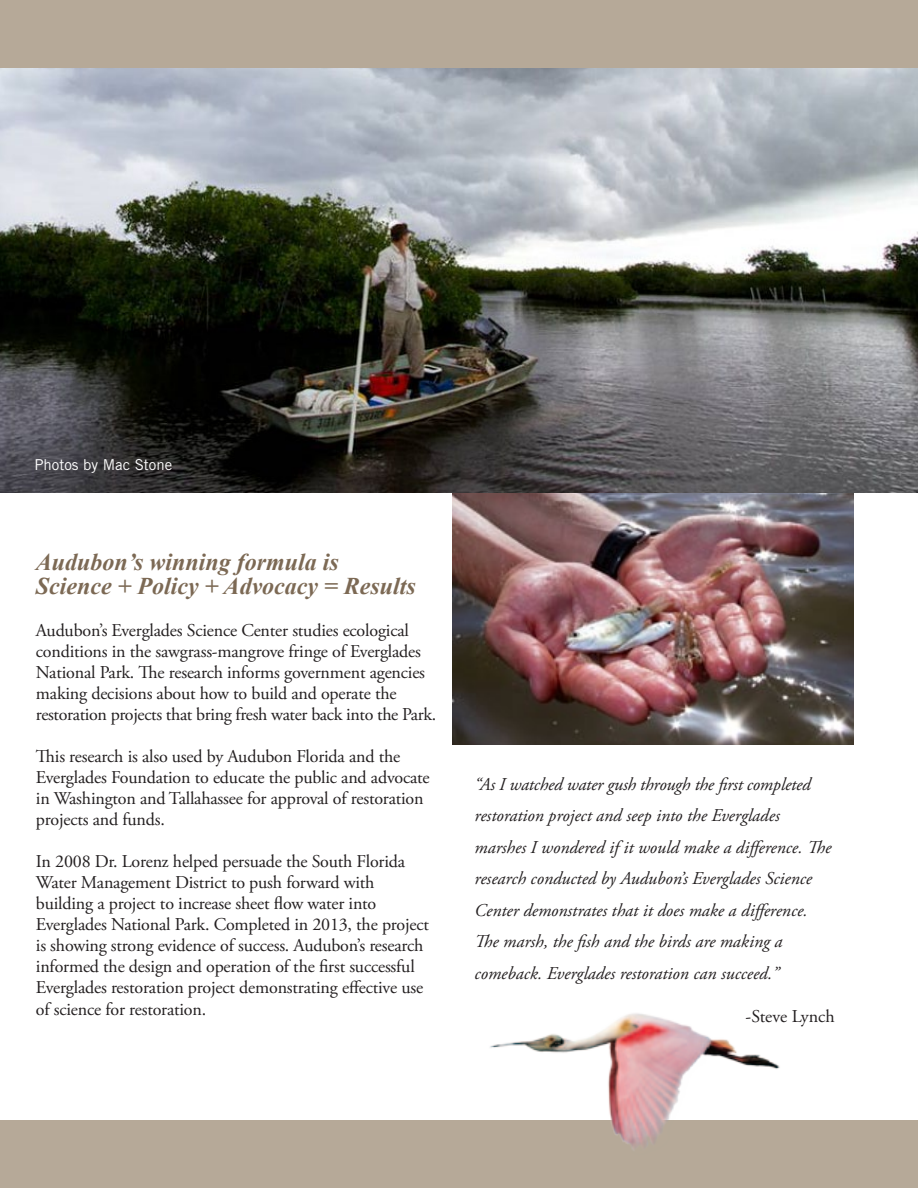
<style>
.page{position:relative;width:918px;height:1188px;background:#fff}
.page>*{position:absolute;margin:0;border:0;box-sizing:border-box;transform-origin:0 0}
.t1{font:italic 700 24px/24px "Times New Roman";color:#7c6954}
.t2{font:18px/21px "Adobe Garamond Pro";letter-spacing:-.01em;color:#231f20}
.t3{font:italic 18px/31.5px "Adobe Garamond Pro";color:#231f20}
.t4{font:15px "Trade Gothic LT Std";color:#fff}
</style>
<div class="page">
<div style="left:0;top:1120px;width:918px;height:68px;background:#b6a998"></div>
<img style="left:453px;top:492px;width:400px;height:253px">
<img style="left:0;top:68px;width:918px;height:424px">
<img style="left:490px;top:1013px;width:290px;height:137px">
<div style="left:0;top:0;width:918px;height:68px;background:#b6a998"></div>
<p class="t4" style="left:34px;top:456px;width:139px">Photos by Mac Stone</p>
<p class="t1" style="left:36px;top:549px;width:382px">Audubon’s winning formula is<br>Science + Policy + Advocacy = Results</p>
<p class="t2" style="left:36px;top:621px;width:402px">Audubon’s Everglades Science Center studies ecological conditions in the sawgrass-mangrove fringe of Everglades National Park. The research informs government agencies making decisions about how to build and operate the restoration projects that bring fresh water back into the Park.</p>
<p class="t2" style="left:36px;top:747px;width:395px">This research is also used by Audubon Florida and the Everglades Foundation to educate the public and advocate in Washington and Tallahassee for approval of restoration projects and funds.</p>
<p class="t2" style="left:36px;top:852px;width:395px">In 2008 Dr. Lorenz helped persuade the South Florida Water Management District to push forward with building a project to increase sheet flow water into Everglades National Park. Completed in 2013, the project is showing strong evidence of success. Audubon’s research informed the design and operation of the first successful Everglades restoration project demonstrating effective use of science for restoration.</p>
<p class="t3" style="left:475px;top:769px;width:358px">“As I watched water gush through the first completed restoration project and seep into the Everglades marshes I wondered if it would make a difference. The research conducted by Audubon’s Everglades Science Center demonstrates that it does make a difference.<br>The marsh, the fish and the birds are making a comeback. Everglades restoration can succeed.”</p>
<p class="t2" style="left:746px;top:1006px;width:91px">-Steve Lynch</p>
</div>
